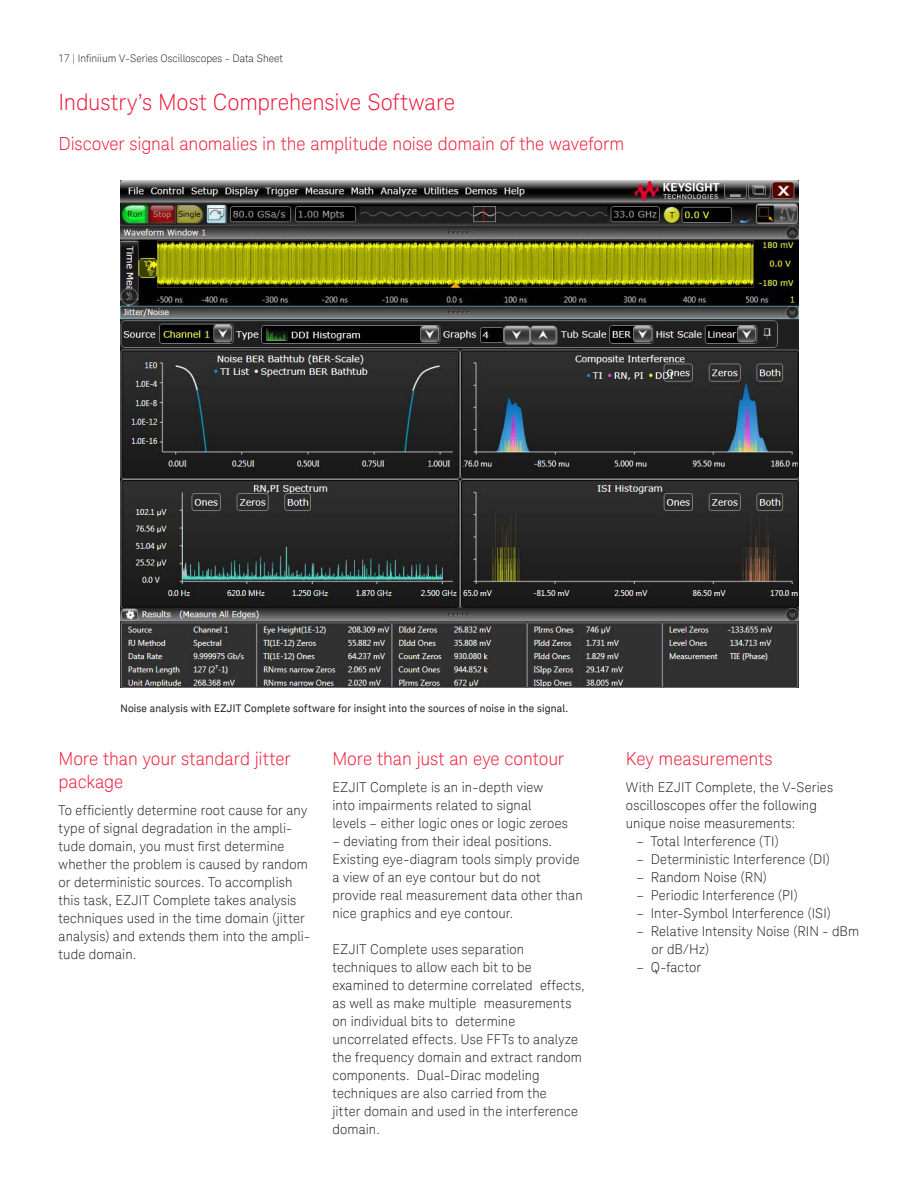
<style>
.page{position:relative;width:918px;height:1188px;background:#fff}
.page>*{position:absolute;margin:0;border:0;box-sizing:border-box;transform-origin:0 0}
.t1{font:300 22.5px "Keysight Sans";letter-spacing:-.005em;color:#ed1a36}
.t2{font:300 18px/22.5px "Keysight Sans";letter-spacing:-.005em;color:#ed1a36}
.t3{font:300 13.5px/18px "Keysight Sans";letter-spacing:.01em;color:#231f20}
.t4{font:10.5px "Keysight Sans";letter-spacing:.02em;color:#231f20}
.t5{font:300 10.5px "Keysight Sans";color:#231f20}
</style>
<div class="page">
<img style="left:120px;top:181px;width:679px;height:507px">
<p class="t5" style="left:59px;top:52px;width:226px">17 | Ini niium V-Series Oscilloscopes - Data Sheet</p>
<h1 class="t1" style="left:59px;top:89px;width:398px">Industry’s Most Comprehensive Software</h1>
<h2 class="t2" style="left:59px;top:132px;width:567px">Discover signal anomalies in the amplitude noise domain of the waveform</h2>
<p class="t4" style="left:120px;top:702px;width:449px">Noise analysis with EZJIT Complete software for insight into the sources of noise in the signal.</p>
<h2 class="t2" style="left:59px;top:748px;width:234px">More than your standard jitter package</h2>
<p class="t3" style="left:59px;top:801px;width:253px">To eficiently determine root cause for any type of signal degradation in the ampli&shy;tude domain, you must irst determine whether the problem is caused by random or deterministic sources. To accomplish this task, EZJIT Complete takes analysis techniques used in the time domain (jitter analysis) and extends them into the ampli&shy;tude domain.</p>
<h2 class="t2" style="left:333px;top:748px;width:233px">More than just an eye contour</h2>
<p class="t3" style="left:333px;top:778px;width:237px">EZJIT Complete is an in-depth view into impairments related to signal levels – either logic ones or logic zeroes</p>
<p class="t3" style="left:333px;top:832px;width:252px">– deviating from their ideal positions.<br>Existing eye-diagram tools simply provide a view of an eye contour but do not provide real measurement data other than nice graphics and eye contour.</p>
<p class="t3" style="left:333px;top:940px;width:254px">EZJIT Complete uses separation techniques to allow each bit to be examined to determine correlated effects, as well as make multiple measurements on individual bits to determine uncorrelated effects. Use FFTs to analyze the frequency domain and extract random components. Dual-Dirac modeling techniques are also carried from the<br>jitter domain and used in the interference domain.</p>
<h2 class="t2" style="left:626px;top:748px;width:148px">Key measurements</h2>
<p class="t3" style="left:626px;top:778px;width:209px">With EZJIT Complete, the V-Series oscilloscopes offer the following unique noise measurements:</p>
<p class="t3" style="left:637px;top:833px;width:144px">– Total Interference (TI)</p>
<p class="t3" style="left:637px;top:851px;width:195px">– Deterministic Interference (DI)</p>
<p class="t3" style="left:637px;top:869px;width:132px">– Random Noise (RN)</p>
<p class="t3" style="left:637px;top:887px;width:163px">– Periodic Interference (PI)</p>
<p class="t3" style="left:637px;top:905px;width:196px">– Inter-Symbol Interference (ISI)</p>
<p class="t3" style="left:651px;top:923px;width:209px;text-indent:-15px">– Relative Intensity Noise (RIN - dBm or dB/Hz)</p>
<p class="t3" style="left:637px;top:959px;width:66px">– Q-factor</p>
</div>
